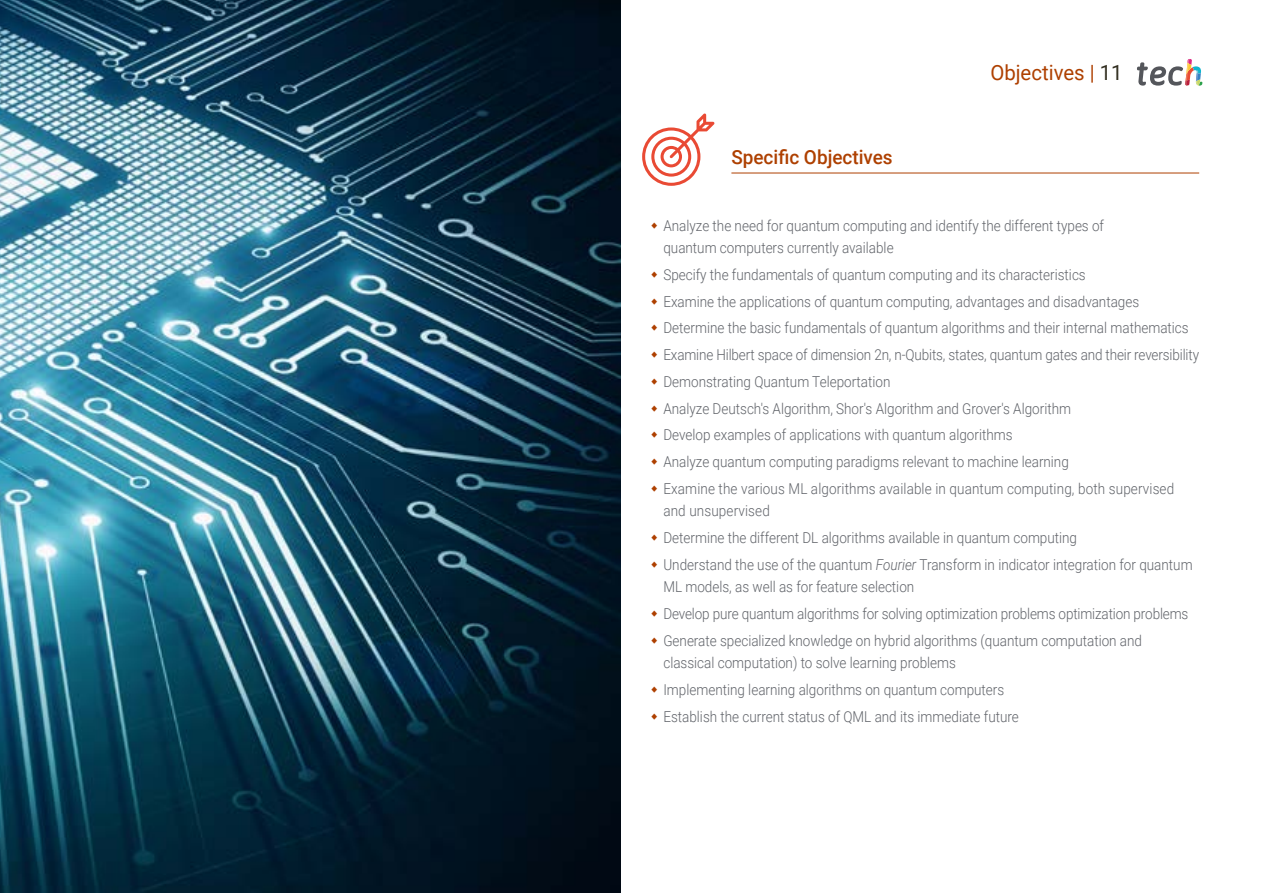
<style>
.page{position:relative;width:1263px;height:893px;background:#fff}
.page>*{position:absolute;margin:0;border:0;box-sizing:border-box;transform-origin:0 0}
.t1{font:21px "Roboto";color:#ae4000}
.t2{font:500 19.5px "Roboto";color:#ae4000}
.t3{font:300 15px/26.7px "Roboto";color:#61646a;scale:.9 1}
.s1{color:#312e20}
.s2{font-style:italic}
</style>
<div class="page">
<hr style="left:731px;top:173px;width:468px;height:1px;background:#ae4000">
<svg style="left:642px;top:113px;width:72px;height:73px"></svg>
<img style="left:0;top:0;width:621px;height:893px">
<svg style="left:1137px;top:59px;width:65px;height:27px"></svg>
<h2 class="t2" style="left:731px;top:144px;width:163px">Specific Objectives</h2>
<h1 class="t1" style="left:990px;top:57px;width:134px">Objectives | <span class="s1">11</span></h1>
<p class="t3" style="left:663px;top:213px;width:491px;line-height:22.5px">Analyze the need for quantum computing and identify the different types of quantum computers currently available</p>
<p class="t3" style="left:663px;top:261px;width:597px">Specify the fundamentals of quantum computing and its characteristics<br>Examine the applications of quantum computing, advantages and disadvantages Determine the basic fundamentals of quantum algorithms and their internal mathematics Examine Hilbert space of dimension 2n, n-Qubits, states, quantum gates and their reversibility Demonstrating Quantum Teleportation<br>Analyze Deutsch's Algorithm, Shor's Algorithm and Grover's Algorithm<br>Develop examples of applications with quantum algorithms<br>Analyze quantum computing paradigms relevant to machine learning<br>Examine the various ML algorithms available in quantum computing, both supervised</p>
<p class="t3" style="left:663px;top:497px;width:589px">and unsupervised<br>Determine the different DL algorithms available in quantum computing<br>Understand the use of the quantum <span class="s2">Fourier</span> Transform in indicator integration for quantum</p>
<p class="t3" style="left:663px;top:573px;width:585px">ML models, as well as for feature selection<br>Develop pure quantum algorithms for solving optimization problems optimization problems<br>Generate specialized knowledge on hybrid algorithms (quantum computation and</p>
<p class="t3" style="left:663px;top:649px;width:397px">classical computation) to solve learning problems<br>Implementing learning algorithms on quantum computers<br>Establish the current status of QML and its immediate future</p>
</div>
